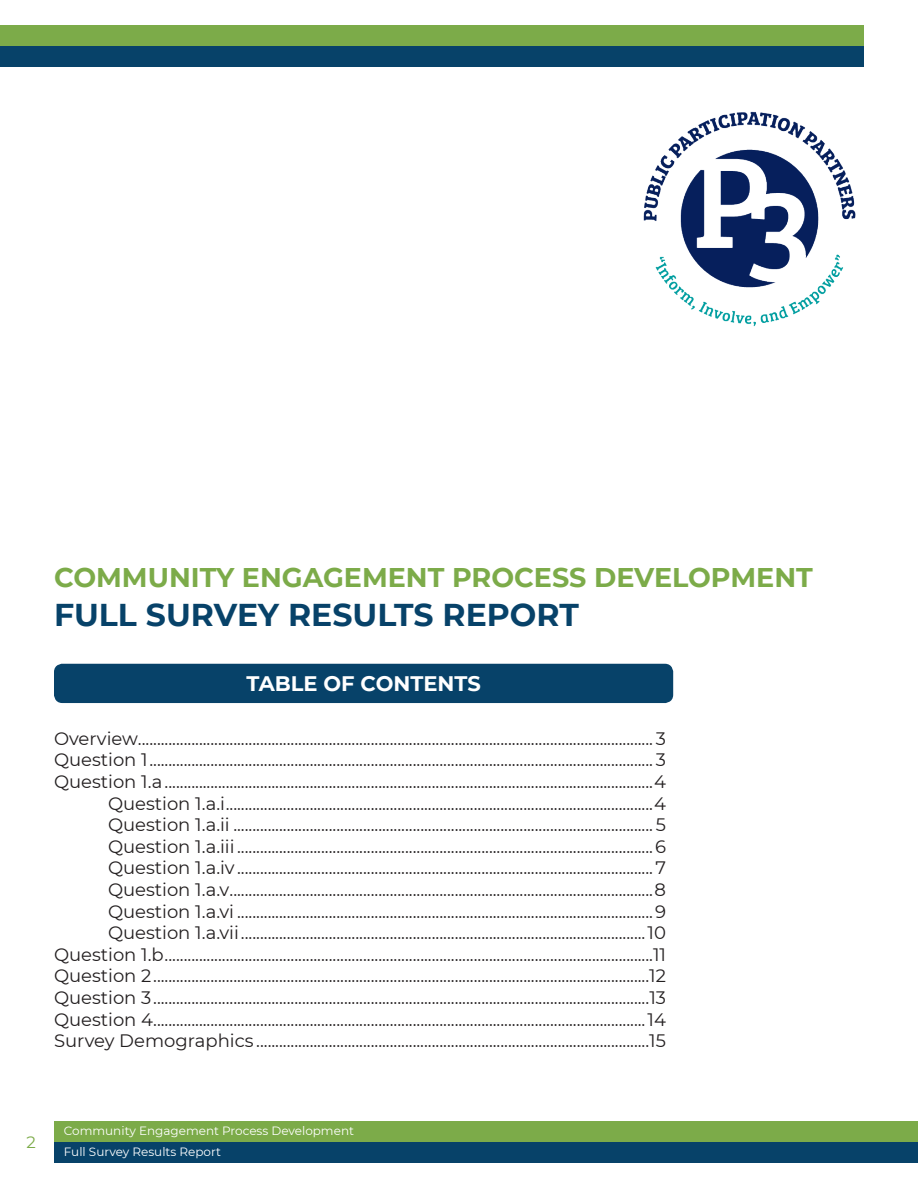
<style>
.page{position:relative;width:918px;height:1188px;background:#fff}
.page>*{position:absolute;margin:0;border:0;box-sizing:border-box;transform-origin:0 0}
.t1{font:700 31.5px "Montserrat";color:#074269}
.t2{font:700 27px "Montserrat";color:#7cab49}
.t3{font:700 21px "Montserrat";color:#fff}
.t4{font:18px "Montserrat";color:#231f20}
.t5{font:16.5px "Montserrat";color:#7cab49}
.t6{font:12px "Montserrat";color:#fff}
</style>
<div class="page">
<div style="left:0;top:25px;width:864px;height:21px;background:#7cab49"></div>
<div style="left:54px;top:1121px;width:864px;height:21px;background:#7cab49"></div>
<div style="left:0;top:46px;width:864px;height:21px;background:#074269"></div>
<div style="left:54px;top:1142px;width:864px;height:21px;background:#074269"></div>
<div style="left:55px;top:664px;width:617px;height:38px;background:#074269;border-radius:8px"></div>
<div style="left:54px;top:664px;width:619px;height:39px;border:2px solid #074269;border-radius:8px"></div>
<img style="left:643px;top:111px;width:213px;height:216px">
<p class="t2" style="left:54px;top:558px;width:760px">COMMUNITY ENGAGEMENT PROCESS DEVELOPMENT</p>
<p class="t1" style="left:54px;top:592px;width:526px">FULL SURVEY RESULTS REPORT</p>
<p class="t3" style="left:246px;top:669px;width:236px">TABLE OF CONTENTS</p>
<p class="t4" style="left:54px;top:726px;width:614px">Overview....................................................................................................................................... 3</p>
<p class="t4" style="left:54px;top:748px;width:614px">Question 1.................................................................................................................................... 3</p>
<p class="t4" style="left:54px;top:769px;width:614px">Question 1.a................................................................................................................................4</p>
<p class="t4" style="left:108px;top:791px;width:560px">Question 1.a.i................................................................................................................4</p>
<p class="t4" style="left:108px;top:812px;width:560px">Question 1.a.ii .............................................................................................................. 5</p>
<p class="t4" style="left:108px;top:834px;width:560px">Question 1.a.iii .............................................................................................................6</p>
<p class="t4" style="left:108px;top:856px;width:560px">Question 1.a.iv.............................................................................................................7</p>
<p class="t4" style="left:108px;top:877px;width:560px">Question 1.a.v...............................................................................................................8</p>
<p class="t4" style="left:108px;top:899px;width:560px">Question 1.a.vi .............................................................................................................9</p>
<p class="t4" style="left:108px;top:920px;width:560px">Question 1.a.vii..........................................................................................................10</p>
<p class="t4" style="left:54px;top:942px;width:614px">Question 1.b................................................................................................................................11</p>
<p class="t4" style="left:54px;top:964px;width:614px">Question 2..................................................................................................................................12</p>
<p class="t4" style="left:54px;top:985px;width:614px">Question 3..................................................................................................................................13</p>
<p class="t4" style="left:54px;top:1007px;width:614px">Question 4.................................................................................................................................14</p>
<p class="t4" style="left:54px;top:1028px;width:614px">Survey Demographics .......................................................................................................15</p>
<p class="t5" style="left:27px;top:1130px;width:11px">2</p>
<p class="t6" style="left:64px;top:1123px;width:292px">Community Engagement Process Development</p>
<p class="t6" style="left:64px;top:1144px;width:159px">Full Survey Results Report</p>
</div>
